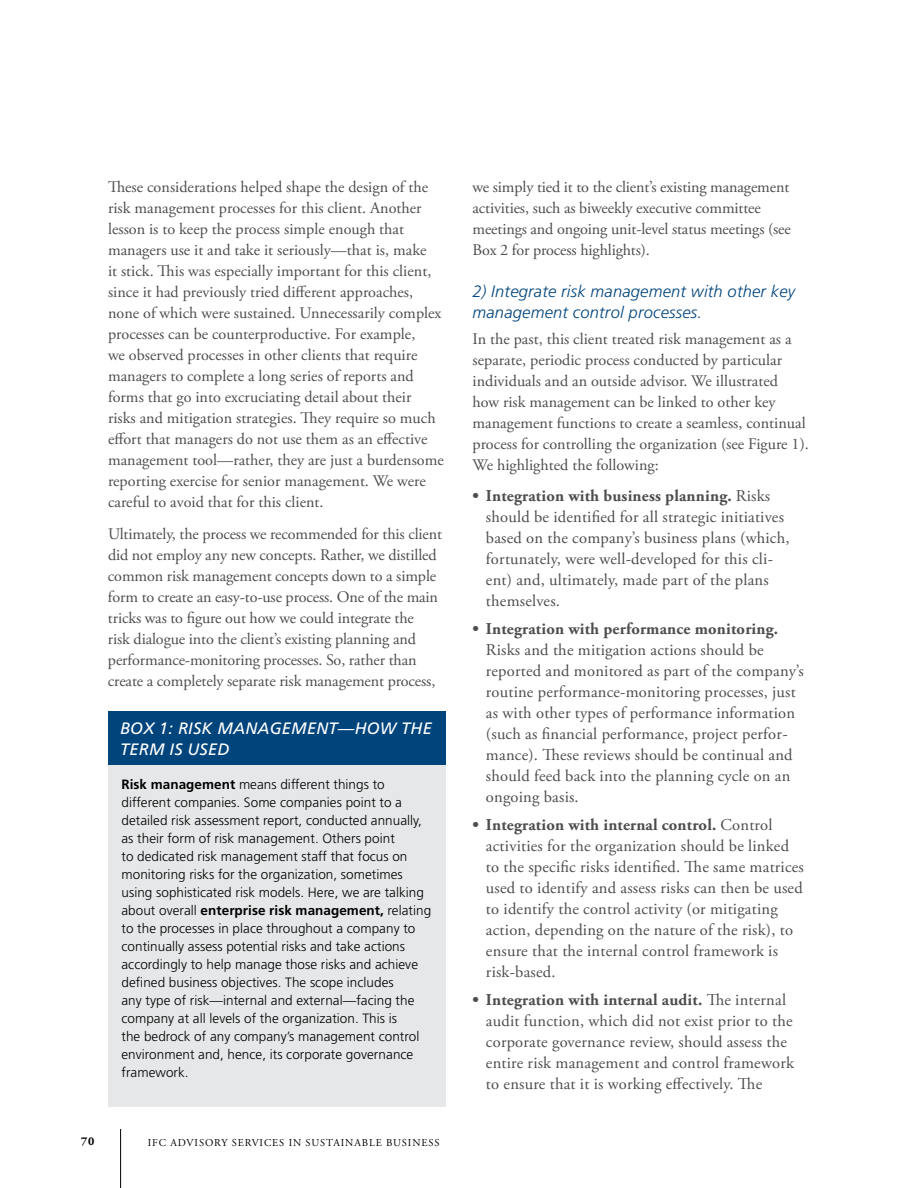
<style>
.page{position:relative;width:918px;height:1188px;background:#fff}
.page>*{position:absolute;margin:0;border:0;box-sizing:border-box;transform-origin:0 0}
.t1{font:16.5px/21px "Adobe Garamond Pro";letter-spacing:.01em;color:#4d4d4f}
.t2{font:italic 300 16.5px/21px "Frutiger";letter-spacing:.015em;color:#00447c}
.t3{font:700 16.5px "Adobe Garamond Pro";letter-spacing:.01em;color:#4d4d4f}
.t4{font:italic 16.5px/21px "Frutiger";letter-spacing:.015em;color:#fff}
.t5{font:16.2px/21px "Adobe Garamond Pro";color:#4d4d4f}
.t6{font:300 13.5px/18px "Frutiger";letter-spacing:.005em;color:#000}
.t7{font:700 12px "Adobe Garamond Pro";color:#000}
.t8{font:10.5px "Adobe Garamond Pro";letter-spacing:.27em;color:#000}
.s1{font-weight:700}
</style>
<div class="page">
<div style="left:108px;top:765px;width:338px;height:342px;background:#e6e7e8"></div>
<hr style="left:120px;top:1129px;width:1px;height:59px;background:#000">
<div style="left:108px;top:711px;width:338px;height:54px;background:#00447c"></div>
<p class="t5" style="left:108px;top:177px;width:337px">These considerations helped shape the design of the risk management processes for this client. Another lesson is to keep the process simple enough that managers use it and take it seriously—that is, make<br>it stick. This was especially important for this client, since it had previously tried different approaches, none of which were sustained. Unnecessarily complex processes can be counterproductive. For example,<br>we observed processes in other clients that require managers to complete a long series of reports and forms that go into excruciating detail about their<br>risks and mitigation strategies. They require so much effort that managers do not use them as an effective management tool—rather, they are just a burdensome reporting exercise for senior management. We were careful to avoid that for this client.</p>
<p class="t5" style="left:108px;top:524px;width:336px">Ultimately, the process we recommended for this client did not employ any new concepts. Rather, we distilled common risk management concepts down to a simple form to create an easy-to-use process. One of the main tricks was to figure out how we could integrate the<br>risk dialogue into the client’s existing planning and performance-monitoring processes. So, rather than create a completely separate risk management process,</p>
<p class="t4" style="left:120px;top:718px;width:313px">BOX 1: RISK MANAGEMENT—HOW THE<br>TERM IS USED</p>
<p class="t6" style="left:122px;top:775px;width:311px"><span class="s1">Risk management</span> means different things to different companies. Some companies point to a detailed risk assessment report, conducted annually, as their form of risk management. Others point<br>to dedicated risk management staff that focus on monitoring risks for the organization, sometimes using sophisticated risk models. Here, we are talking about overall <span class="s1">enterprise risk management,</span> relating to the processes in place throughout a company to continually assess potential risks and take actions accordingly to help manage those risks and achieve defined business objectives. The scope includes<br>any type of risk—internal and external—facing the company at all levels of the organization. This is<br>the bedrock of any company’s management control environment and, hence, its corporate governance framework.</p>
<p class="t7" style="left:81px;top:1135px;width:15px">70</p>
<p class="t8" style="left:148px;top:1136px;width:54px">IFC Adviso</p>
<p class="t8" style="left:214px;top:1136px;width:53px">ry Services</p>
<p class="t8" style="left:289px;top:1136px;width:53px">in Sustainable</p>
<p class="t8" style="left:386px;top:1136px;width:15px">Business</p>
<p class="t5" style="left:472px;top:177px;width:320px">we simply tied it to the client’s existing management activities, such as biweekly executive committee meetings and ongoing unit-level status meetings (see Box 2 for process highlights).</p>
<p class="t2" style="left:472px;top:280px;width:324px">2) Integrate risk management with other key management control processes.</p>
<p class="t5" style="left:472px;top:329px;width:338px">In the past, this client treated risk management as a separate, periodic process conducted by particular individuals and an outside advisor. We illustrated<br>how risk management can be linked to other key management functions to create a seamless, continual process for controlling the organization (see Figure 1).<br>We highlighted the following:</p>
<p class="t1" style="left:486px;top:486px;width:305px;text-indent:-13px"><span class="s1">• Integration with business planning.</span> Risks should be identified for all strategic initiatives based on the company’s business plans (which, fortunately, were well-developed for this cli&shy;ent) and, ultimately, made part of the plans themselves.</p>
<p class="t3" style="left:472px;top:619px;width:307px">• Integration with performance monitoring.</p>
<p class="t1" style="left:486px;top:640px;width:319px">Risks and the mitigation actions should be reported and monitored as part of the company’s routine performance-monitoring processes, just as with other types of performance information (such as financial performance, project perfor&shy;mance). These reviews should be continual and should feed back into the planning cycle on an ongoing basis.</p>
<p class="t1" style="left:486px;top:815px;width:319px;text-indent:-13px"><span class="s1">• Integration with internal control.</span> Control activities for the organization should be linked to the specific risks identified. The same matrices used to identify and assess risks can then be used to identify the control activity (or mitigating action, depending on the nature of the risk), to ensure that the internal control framework is risk-based.</p>
<p class="t1" style="left:486px;top:990px;width:309px;text-indent:-13px"><span class="s1">• Integration with internal audit.</span> The internal audit function, which did not exist prior to the corporate governance review, should assess the entire risk management and control framework to ensure that it is working effectively. The</p>
</div>
